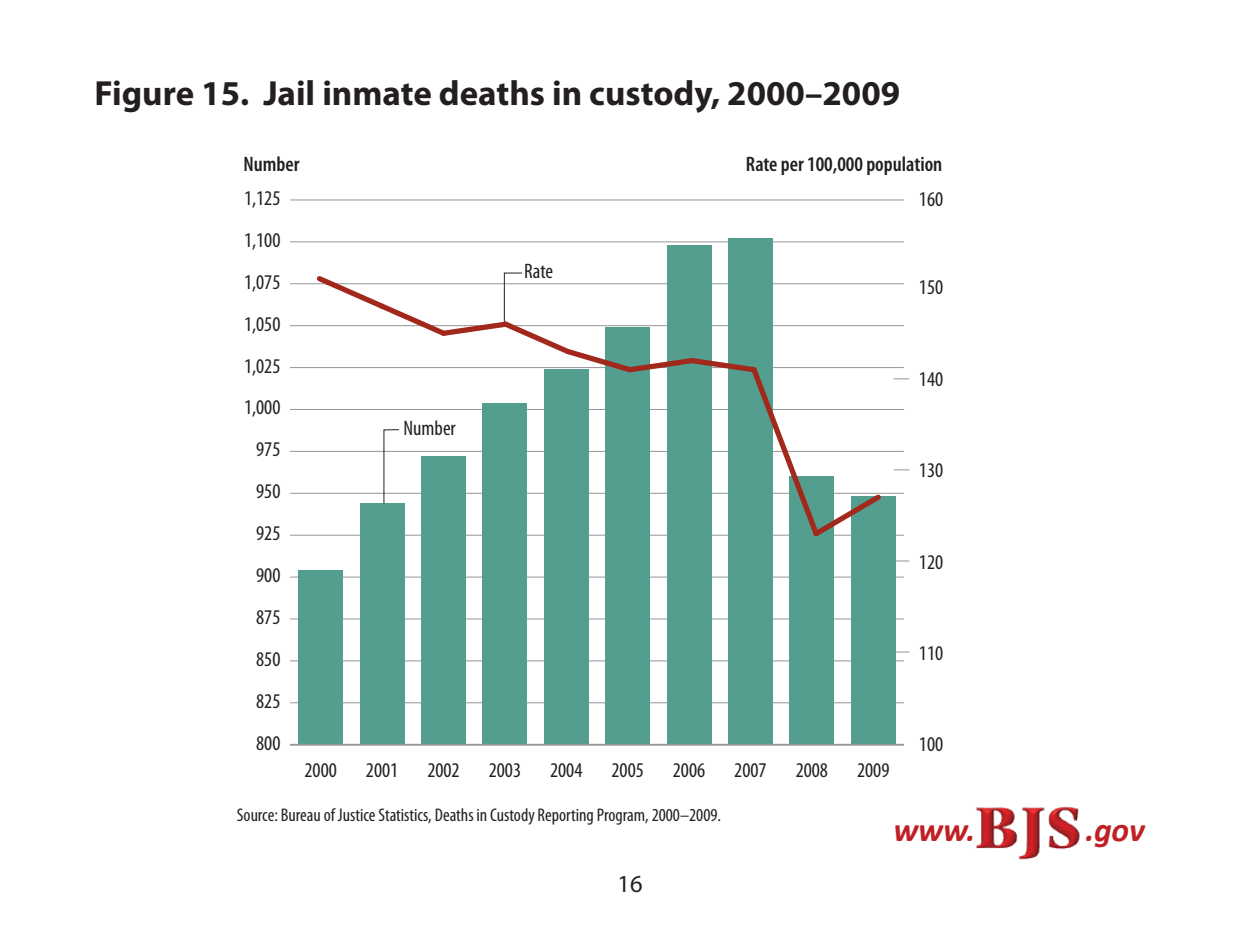
<style>
.page{position:relative;width:1260px;height:945px;background:#fff}
.page>*{position:absolute;margin:0;border:0;box-sizing:border-box;transform-origin:0 0}
.t1{font:700 35px "Myriad Pro";color:#231f20}
.t2{font:italic 700 33.43px "Calibri";letter-spacing:-.005em;color:#c02025}
.t3{font:24.5px "Myriad Pro";color:#231f20}
.t4{font:condensed 21px "Myriad Pro";color:#231f20}
.t5{font:600 condensed 21px "Myriad Pro";color:#231f20}
.t6{font:condensed 18.38px "Myriad Pro";color:#231f20}
</style>
<div class="page">
<hr style="left:290px;top:703px;width:614px;height:1px;background:#939598">
<hr style="left:290px;top:661px;width:614px;height:1px;background:#939598">
<hr style="left:290px;top:619px;width:614px;height:1px;background:#939598">
<hr style="left:290px;top:577px;width:614px;height:1px;background:#939598">
<hr style="left:290px;top:535px;width:614px;height:1px;background:#939598">
<hr style="left:290px;top:493px;width:614px;height:1px;background:#939598">
<hr style="left:290px;top:451px;width:614px;height:1px;background:#939598">
<hr style="left:290px;top:409px;width:614px;height:1px;background:#939598">
<hr style="left:290px;top:367px;width:614px;height:1px;background:#939598">
<hr style="left:290px;top:325px;width:614px;height:1px;background:#939598">
<hr style="left:290px;top:283px;width:614px;height:1px;background:#939598">
<hr style="left:290px;top:242px;width:614px;height:1px;background:#939598">
<hr style="left:290px;top:200px;width:614px;height:1px;background:#939598">
<div style="left:299px;top:570px;width:44px;height:175px;background:#539e8e"></div>
<div style="left:360px;top:503px;width:44px;height:242px;background:#539e8e"></div>
<div style="left:421px;top:456px;width:45px;height:289px;background:#539e8e"></div>
<div style="left:483px;top:403px;width:44px;height:342px;background:#539e8e"></div>
<div style="left:544px;top:369px;width:44px;height:376px;background:#539e8e"></div>
<div style="left:606px;top:327px;width:44px;height:418px;background:#539e8e"></div>
<div style="left:667px;top:245px;width:44px;height:500px;background:#539e8e"></div>
<div style="left:728px;top:239px;width:45px;height:506px;background:#539e8e"></div>
<div style="left:790px;top:477px;width:44px;height:268px;background:#539e8e"></div>
<div style="left:851px;top:497px;width:44px;height:248px;background:#539e8e"></div>
<hr style="left:290px;top:744px;width:614px;height:2px;background:#939598">
<svg style="left:894px;top:652px;width:15px;height:1px"></svg>
<svg style="left:894px;top:561px;width:15px;height:1px"></svg>
<svg style="left:894px;top:470px;width:15px;height:1px"></svg>
<svg style="left:894px;top:379px;width:15px;height:1px"></svg>
<svg style="left:313px;top:272px;width:572px;height:269px"></svg>
<img style="left:976px;top:807px;width:104px;height:53px">
<h1 class="t1" style="left:94px;top:70px;width:807px">Figure 15. Jail inmate deaths in custody, 2000–2009</h1>
<p class="t5" style="left:243px;top:151px;width:57px">Number</p>
<p class="t5" style="left:746px;top:151px;width:198px">Rate per 100,000 population</p>
<p class="t4" style="left:244px;top:185px;width:38px">1,125</p>
<p class="t4" style="left:244px;top:227px;width:38px">1,100</p>
<p class="t4" style="left:244px;top:269px;width:38px">1,075</p>
<p class="t4" style="left:244px;top:311px;width:38px">1,050</p>
<p class="t4" style="left:244px;top:353px;width:38px">1,025</p>
<p class="t4" style="left:244px;top:395px;width:38px">1,000</p>
<p class="t4" style="left:256px;top:437px;width:26px">975</p>
<p class="t4" style="left:256px;top:479px;width:26px">950</p>
<p class="t4" style="left:256px;top:520px;width:26px">925</p>
<p class="t4" style="left:256px;top:562px;width:26px">900</p>
<p class="t4" style="left:256px;top:604px;width:26px">875</p>
<p class="t4" style="left:256px;top:646px;width:26px">850</p>
<p class="t4" style="left:256px;top:688px;width:26px">825</p>
<p class="t4" style="left:256px;top:730px;width:26px">800</p>
<p class="t4" style="left:403px;top:416px;width:54px">Number</p>
<p class="t4" style="left:524px;top:258px;width:31px">Rate</p>
<p class="t4" style="left:305px;top:757px;width:34px">2000</p>
<p class="t4" style="left:366px;top:757px;width:34px">2001</p>
<p class="t4" style="left:427px;top:757px;width:34px">2002</p>
<p class="t4" style="left:489px;top:757px;width:34px">2003</p>
<p class="t4" style="left:550px;top:757px;width:34px">2004</p>
<p class="t4" style="left:612px;top:757px;width:34px">2005</p>
<p class="t4" style="left:673px;top:757px;width:34px">2006</p>
<p class="t4" style="left:734px;top:757px;width:34px">2007</p>
<p class="t4" style="left:796px;top:757px;width:34px">2008</p>
<p class="t4" style="left:857px;top:757px;width:34px">2009</p>
<p class="t4" style="left:919px;top:186px;width:26px">160</p>
<p class="t4" style="left:919px;top:274px;width:26px">150</p>
<p class="t4" style="left:919px;top:367px;width:26px">140</p>
<p class="t4" style="left:919px;top:458px;width:26px">130</p>
<p class="t4" style="left:919px;top:549px;width:26px">120</p>
<p class="t4" style="left:919px;top:640px;width:26px">110</p>
<p class="t4" style="left:919px;top:731px;width:26px">100</p>
<p class="t6" style="left:237px;top:804px;width:486px">Source: Bureau of Justice Statistics, Deaths in Custody Reporting Program, 2000–2009.</p>
<p class="t3" style="left:617px;top:868px;width:27px">16</p>
<h2 class="t2" style="left:893px;top:809px;width:84px">www.</h2>
<h2 class="t2" style="left:1086px;top:809px;width:61px">.gov</h2>
</div>
